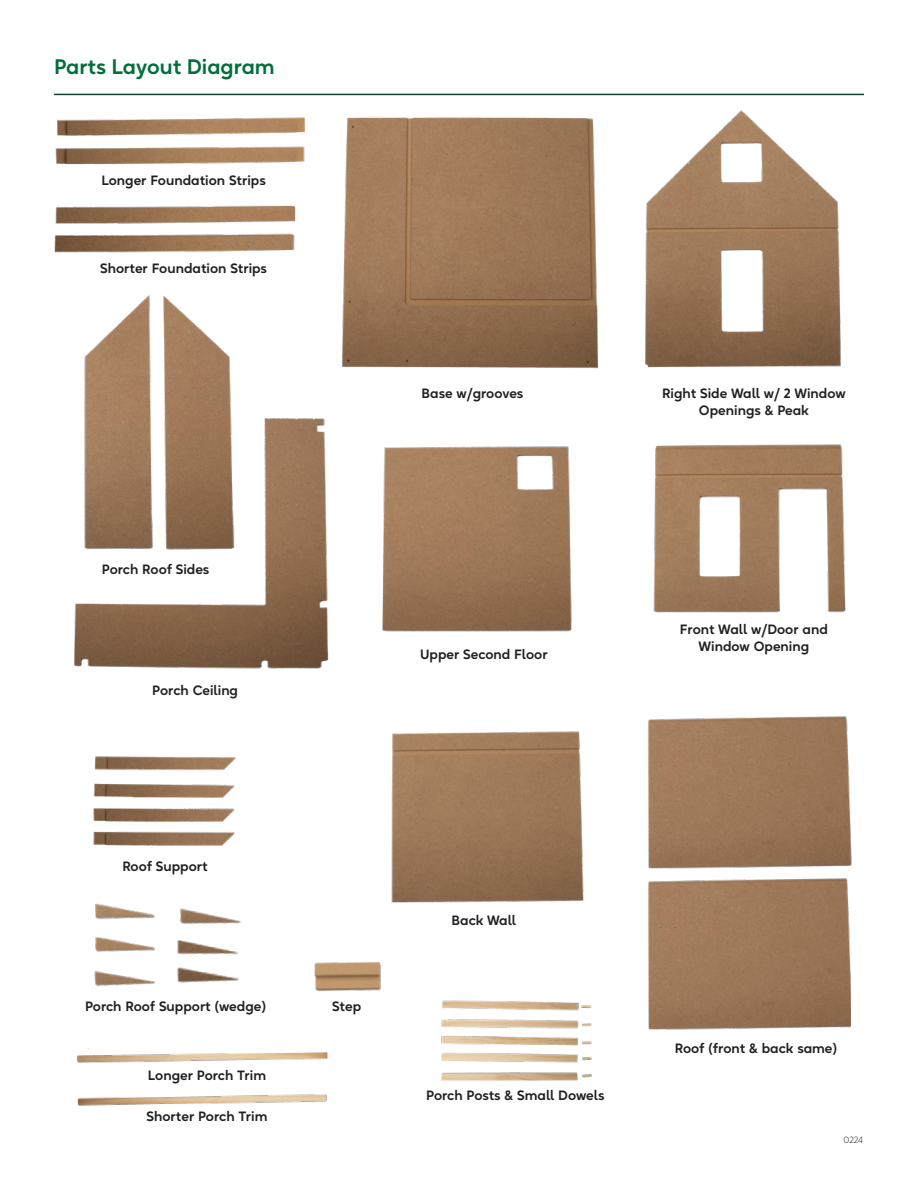
<style>
.page{position:relative;width:918px;height:1188px;background:#fff}
.page>*{position:absolute;margin:0;border:0;box-sizing:border-box;transform-origin:0 0}
.t1{font:600 21px "Okta Neue";color:#006f3c}
.Parts_list_Bold{font:600 13.5px/16.5px "Okta Neue";color:#231f20;text-align:center}
.t2{font:300 9px "Okta Neue";color:#231f20}
</style>
<div class="page">
<img style="left:74px;top:418px;width:255px;height:251px">
<hr style="left:54px;top:94px;width:810px;height:1px;background:#104331">
<img style="left:93px;top:756px;width:143px;height:90px">
<img style="left:77px;top:1052px;width:251px;height:11px">
<img style="left:77px;top:1094px;width:250px;height:12px">
<img style="left:314px;top:962px;width:67px;height:29px">
<img style="left:94px;top:903px;width:61px;height:83px">
<img style="left:177px;top:908px;width:64px;height:75px">
<img style="left:55px;top:117px;width:251px;height:48px">
<img style="left:54px;top:205px;width:242px;height:48px">
<img style="left:331px;top:95px;width:283px;height:274px">
<img style="left:382px;top:446px;width:190px;height:186px">
<img style="left:653px;top:444px;width:193px;height:169px">
<img style="left:391px;top:731px;width:193px;height:172px">
<img style="left:648px;top:885px;width:202px;height:145px">
<img style="left:647px;top:716px;width:205px;height:169px">
<img style="left:634px;top:95px;width:216px;height:273px">
<img style="left:74px;top:295px;width:169px;height:259px">
<img style="left:441px;top:1000px;width:138px;height:81px">
<img style="left:582px;top:1074px;width:10px;height:4px">
<img style="left:582px;top:1057px;width:10px;height:4px">
<img style="left:582px;top:1041px;width:10px;height:4px">
<img style="left:582px;top:1023px;width:10px;height:4px">
<img style="left:581px;top:1005px;width:11px;height:4px">
<p class="t1" style="left:54px;top:51px;width:222px">Parts Layout Diagram</p>
<p class="Parts_list_Bold" style="left:101px;top:171px;width:166px">Longer Foundation Strips</p>
<p class="Parts_list_Bold" style="left:100px;top:259px;width:168px">Shorter Foundation Strips</p>
<p class="Parts_list_Bold" style="left:102px;top:560px;width:109px">Porch Roof Sides</p>
<p class="Parts_list_Bold" style="left:152px;top:681px;width:87px">Porch Ceiling</p>
<p class="Parts_list_Bold" style="left:422px;top:384px;width:103px">Base w/grooves</p>
<p class="Parts_list_Bold" style="left:662px;top:384px;width:185px">Right Side Wall w/ 2 Window<br>Openings &amp; Peak</p>
<p class="Parts_list_Bold" style="left:420px;top:645px;width:129px">Upper Second Floor</p>
<p class="Parts_list_Bold" style="left:680px;top:620px;width:149px">Front Wall w/Door and<br>Window Opening</p>
<p class="Parts_list_Bold" style="left:122px;top:857px;width:87px">Roof Support</p>
<p class="Parts_list_Bold" style="left:85px;top:997px;width:182px">Porch Roof Support (wedge)</p>
<p class="Parts_list_Bold" style="left:148px;top:1066px;width:120px">Longer Porch Trim</p>
<p class="Parts_list_Bold" style="left:147px;top:1107px;width:122px">Shorter Porch Trim</p>
<p class="Parts_list_Bold" style="left:332px;top:997px;width:31px">Step</p>
<p class="Parts_list_Bold" style="left:452px;top:911px;width:66px">Back Wall</p>
<p class="Parts_list_Bold" style="left:426px;top:1086px;width:180px">Porch Posts &amp; Small Dowels</p>
<p class="Parts_list_Bold" style="left:675px;top:1039px;width:164px">Roof (front &amp; back same)</p>
<p class="t2" style="left:843px;top:1133px;width:21px">0224</p>
</div>
